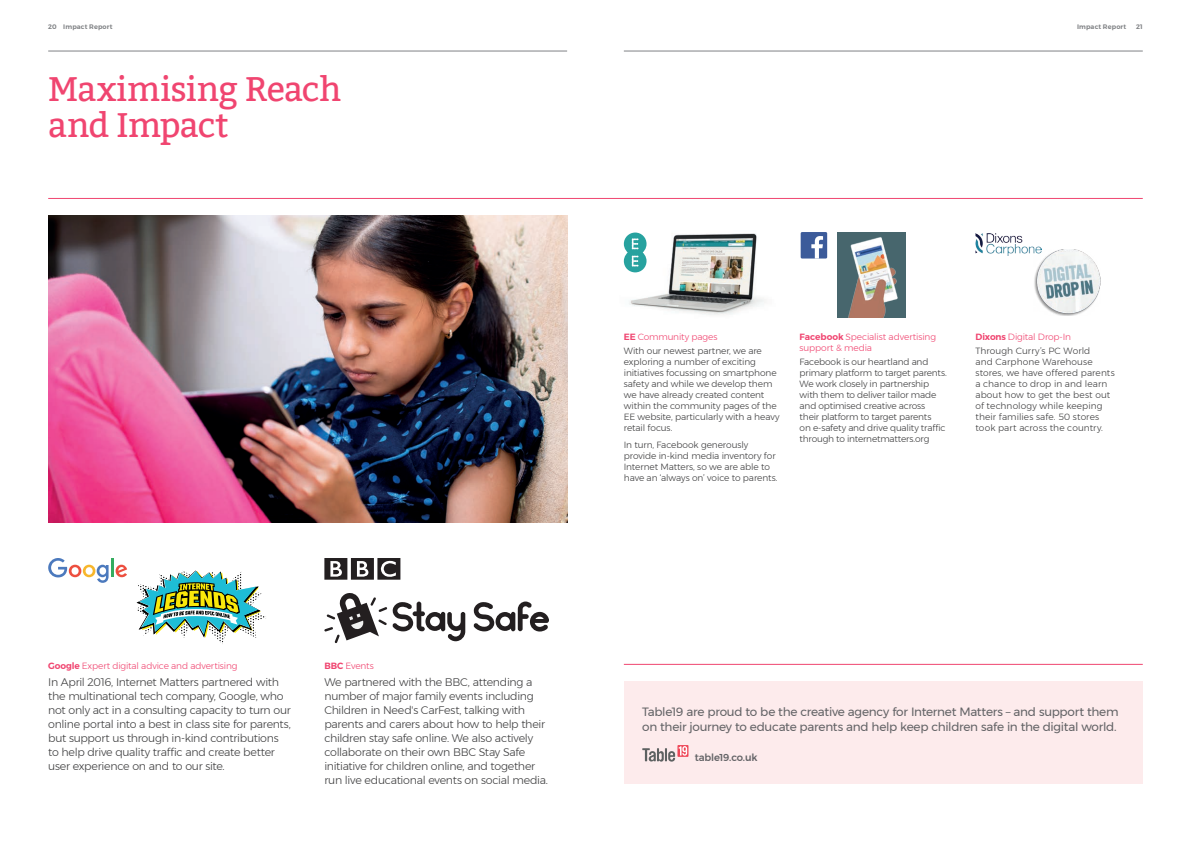
<style>
.page{position:relative;width:1191px;height:842px;background:#fff}
.page>*{position:absolute;margin:0;border:0;box-sizing:border-box;transform-origin:0 0}
.t1{font:34px/36px "Bitter";letter-spacing:-.015em;color:#f04570}
.t2{font:12px/15px "Montserrat";letter-spacing:-.02em;color:#636366}
.t3{font:300 11px/14px "Montserrat";letter-spacing:-.025em;color:#3e3e3f}
.t4{font:500 10px "Montserrat";letter-spacing:-.015em;color:#636366}
.t5{font:300 9px/11px "Montserrat";letter-spacing:-.01em;color:#3e3e3f}
.t6{font:300 9px/11px "Montserrat";letter-spacing:.01em;color:#3e3e3f}
.t7{font:300 9px/11px "Montserrat";letter-spacing:-.01em;color:#f04570}
.t8{font:600 6.5px "Montserrat";letter-spacing:.02em;color:#808285}
.s1{font-weight:600}
.s2{font-weight:600;color:#f04570}
.s3{color:#f04570}
</style>
<div class="page">
<img style="left:623px;top:232px;width:142px;height:83px">
<hr style="left:48px;top:198px;width:1094px;height:1px;background:#f04570">
<svg style="left:324px;top:558px;width:76px;height:22px"></svg>
<svg style="left:48px;top:558px;width:79px;height:25px"></svg>
<img style="left:975px;top:233px;width:66px;height:23px">
<svg style="left:624px;top:233px;width:22px;height:39px"></svg>
<svg style="left:324px;top:593px;width:141px;height:50px"></svg>
<svg style="left:473px;top:601px;width:76px;height:30px"></svg>
<img style="left:1033px;top:250px;width:67px;height:65px">
<img style="left:48px;top:215px;width:519px;height:308px">
<svg style="left:136px;top:570px;width:130px;height:74px"></svg>
<div style="left:800px;top:232px;width:27px;height:27px;background:#3c5b9a"></div>
<svg style="left:811px;top:236px;width:12px;height:23px"></svg>
<div style="left:838px;top:232px;width:68px;height:85px;background:#47666d"></div>
<img style="left:848px;top:237px;width:50px;height:80px">
<hr style="left:624px;top:664px;width:518px;height:1px;background:#f04570">
<div style="left:624px;top:681px;width:518px;height:103px;background:#fdebec"></div>
<svg style="left:677px;top:745px;width:11px;height:12px"></svg>
<svg style="left:642px;top:746px;width:45px;height:16px"></svg>
<hr style="left:48px;top:51px;width:519px;height:1px;background:#808285">
<hr style="left:624px;top:51px;width:518px;height:1px;background:#808285">
<p class="t8" style="left:48px;top:21px;width:66px">20 Impact Report</p>
<p class="t8" style="left:1077px;top:21px;width:51px">Impact Report</p>
<p class="t8" style="left:1136px;top:21px;width:8px">21</p>
<h1 class="t1" style="left:48px;top:72px;width:295px">Maximising Reach and Impact</h1>
<p class="t7" style="left:48px;top:660px;width:191px"><span class="s1">Google</span> Expert digital advice and advertising</p>
<p class="t3" style="left:48px;top:675px;width:244px">In April 2016, Internet Matters partnered with the multinational tech company, Google, who not only act in a consulting capacity to turn our online portal into a best in class site for parents, but support us through in-kind contributions to help drive quality traffic and create better user experience on and to our site.</p>
<p class="t7" style="left:324px;top:660px;width:51px"><span class="s1">BBC</span> Events</p>
<p class="t3" style="left:324px;top:675px;width:225px">We partnered with the BBC, attending a number of major family events including Children in Need's CarFest, talking with parents and carers about how to help their children stay safe online. We also actively collaborate on their own BBC Stay Safe initiative for children online, and together run live educational events on social media.</p>
<p class="t5" style="left:624px;top:330px;width:140px;line-height:13.8px"><span class="s2">EE</span> <span class="s3">Community pages<br></span>With our newest partner, we are</p>
<p class="t5" style="left:624px;top:356px;width:157px">exploring a number of exciting initiatives focussing on smartphone safety and while we develop them we have already created content within the community pages of the<br>EE website, particularly with a heavy retail focus.</p>
<p class="t5" style="left:624px;top:439px;width:155px">In turn, Facebook generously provide in-kind media inventory for Internet Matters, so we are able to have an ‘always on’ voice to parents.</p>
<p class="t7" style="left:799px;top:331px;width:138px"><span class="s1">Facebook</span> Specialist advertising support &amp; media</p>
<p class="t5" style="left:799px;top:356px;width:149px">Facebook is our heartland and primary platform to target parents.<br>We work closely in partnership with them to deliver tailor made and optimised creative across their platform to target parents<br>on e-safety and drive quality traffic through to internetmatters.org</p>
<p class="t5" style="left:975px;top:330px;width:116px;line-height:13.8px"><span class="s2">Dixons</span> <span class="s3">Digital Drop-In<br></span>Through Curry’s PC World</p>
<p class="t6" style="left:975px;top:356px;width:141px">and Carphone Warehouse stores, we have offered parents a chance to drop in and learn about how to get the best out of technology while keeping their families safe. 50 stores took part across the country.</p>
<h2 class="t2" style="left:642px;top:704px;width:478px">Table19 are proud to be the creative agency for Internet Matters – and support them on their journey to educate parents and help keep children safe in the digital world.</h2>
<p class="t4" style="left:694px;top:750px;width:64px">table19.co.uk</p>
</div>
